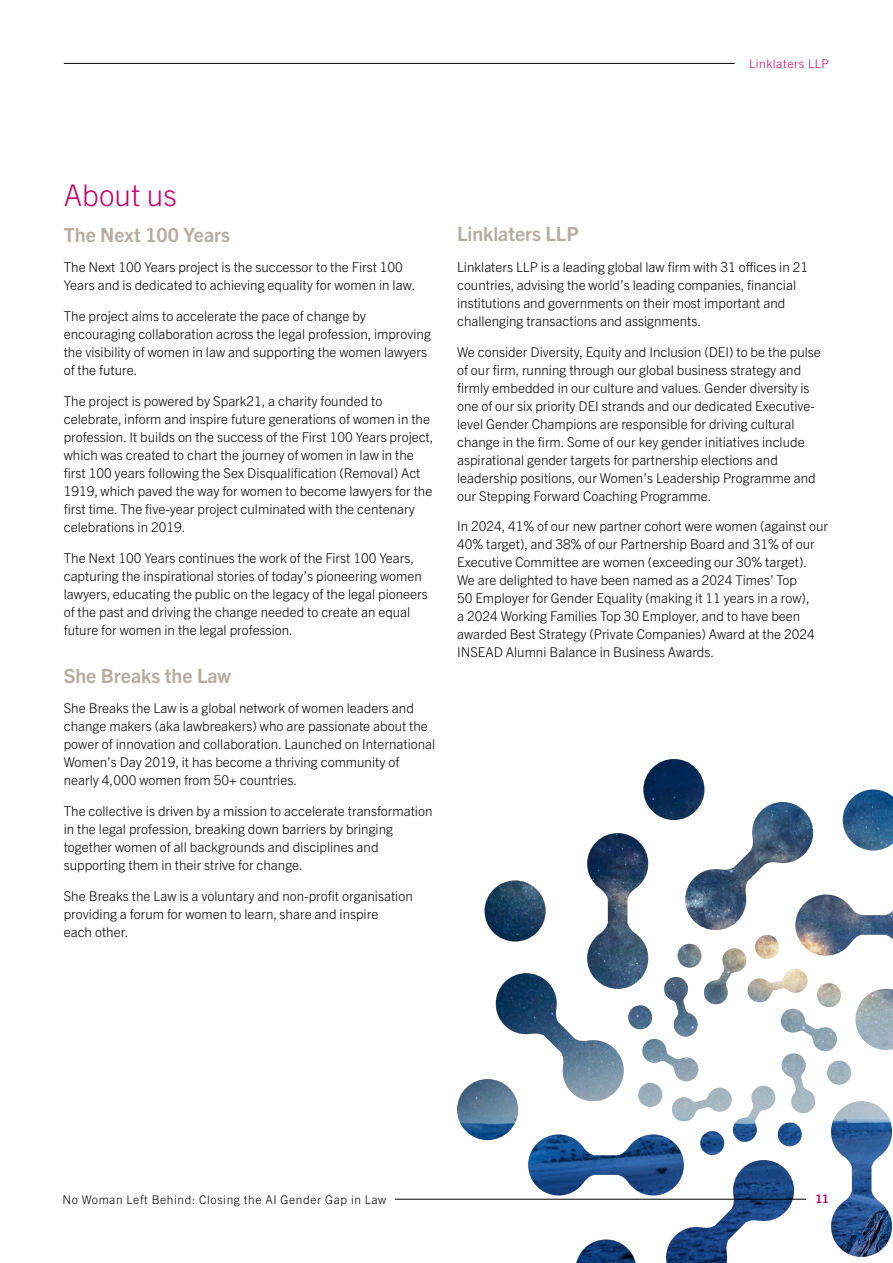
<style>
.page{position:relative;width:893px;height:1263px;background:#fff}
.page>*{position:absolute;margin:0;border:0;box-sizing:border-box;transform-origin:0 0}
.t1{font:300 30px "Trade Gothic Next LT Pro";color:#c5006c}
.t2{font:700 19.5px "Trade Gothic Next LT Pro";color:#b5aba1}
.t3{font:300 13.5px/18px "Trade Gothic Next LT Pro";color:#000}
.t4{font:300 12px "Trade Gothic Next LT Pro";letter-spacing:.05em;color:#000}
.t5{font:300 12px "Trade Gothic Next LT Pro";letter-spacing:.05em;color:#c5006c}
.t6{font:700 12px "Trade Gothic Next LT Pro";color:#c5006c}
</style>
<div class="page">
<svg style="left:457px;top:907px;width:436px;height:356px"></svg>
<img style="left:485px;top:759px;width:408px;height:345px">
<hr style="left:64px;top:63px;width:671px;height:1px;background:#000">
<hr style="left:395px;top:1199px;width:411px;height:1px;background:#000">
<p class="t5" style="left:749px;top:55px;width:81px">Linklaters LLP</p>
<h1 class="t1" style="left:64px;top:174px;width:115px">About us</h1>
<h2 class="t2" style="left:64px;top:221px;width:168px">The Next 100 Years</h2>
<p class="t3" style="left:64px;top:257px;width:353px">The Next 100 Years project is the successor to the First 100<br>Years and is dedicated to achieving equality for women in law.</p>
<p class="t3" style="left:64px;top:306px;width:369px">The project aims to accelerate the pace of change by encouraging collaboration across the legal profession, improving the visibility of women in law and supporting the women lawyers of the future.</p>
<p class="t3" style="left:64px;top:391px;width:371px">The project is powered by Spark21, a charity founded to celebrate, inform and inspire future generations of women in the profession. It builds on the success of the First 100 Years project, which was created to chart the journey of women in law in the first 100 years following the Sex Disqualification (Removal) Act 1919, which paved the way for women to become lawyers for the first time. The five-year project culminated with the centenary celebrations in 2019.</p>
<p class="t3" style="left:64px;top:548px;width:365px">The Next 100 Years continues the work of the First 100 Years, capturing the inspirational stories of today’s pioneering women lawyers, educating the public on the legacy of the legal pioneers of the past and driving the change needed to create an equal future for women in the legal profession.</p>
<h2 class="t2" style="left:64px;top:662px;width:169px">She Breaks the Law</h2>
<p class="t3" style="left:64px;top:699px;width:373px">She Breaks the Law is a global network of women leaders and change makers (aka lawbreakers) who are passionate about the power of innovation and collaboration. Launched on International Women’s Day 2019, it has become a thriving community of nearly 4,000 women from 50+ countries.</p>
<p class="t3" style="left:64px;top:801px;width:370px">The collective is driven by a mission to accelerate transformation in the legal profession, breaking down barriers by bringing together women of all backgrounds and disciplines and supporting them in their strive for change.</p>
<p class="t3" style="left:64px;top:886px;width:350px">She Breaks the Law is a voluntary and non-profit organisation providing a forum for women to learn, share and inspire<br>each other.</p>
<h2 class="t2" style="left:457px;top:220px;width:123px">Linklaters LLP</h2>
<p class="t3" style="left:457px;top:257px;width:352px">Linklaters LLP is a leading global law firm with 31 offices in 21 countries, advising the world’s leading companies, financial institutions and governments on their most important and challenging transactions and assignments.</p>
<p class="t3" style="left:457px;top:342px;width:365px">We consider Diversity, Equity and Inclusion (DEI) to be the pulse of our firm, running through our global business strategy and firmly embedded in our culture and values. Gender diversity is one of our six priority DEI strands and our dedicated Executive&shy;level Gender Champions are responsible for driving cultural change in the firm. Some of our key gender initiatives include aspirational gender targets for partnership elections and leadership positions, our Women’s Leadership Programme and our Stepping Forward Coaching Programme.</p>
<p class="t3" style="left:457px;top:517px;width:373px">In 2024, 41% of our new partner cohort were women (against our 40% target), and 38% of our Partnership Board and 31% of our Executive Committee are women (exceeding our 30% target).<br>We are delighted to have been named as a 2024 Times’ Top<br>50 Employer for Gender Equality (making it 11 years in a row),<br>a 2024 Working Families Top 30 Employer, and to have been awarded Best Strategy (Private Companies) Award at the 2024<br>INSEAD Alumni Balance in Business Awards.</p>
<p class="t4" style="left:63px;top:1191px;width:325px">No Woman Left Behind: Closing the AI Gender Gap in Law</p>
<p class="t6" style="left:815px;top:1190px;width:15px">11</p>
</div>
